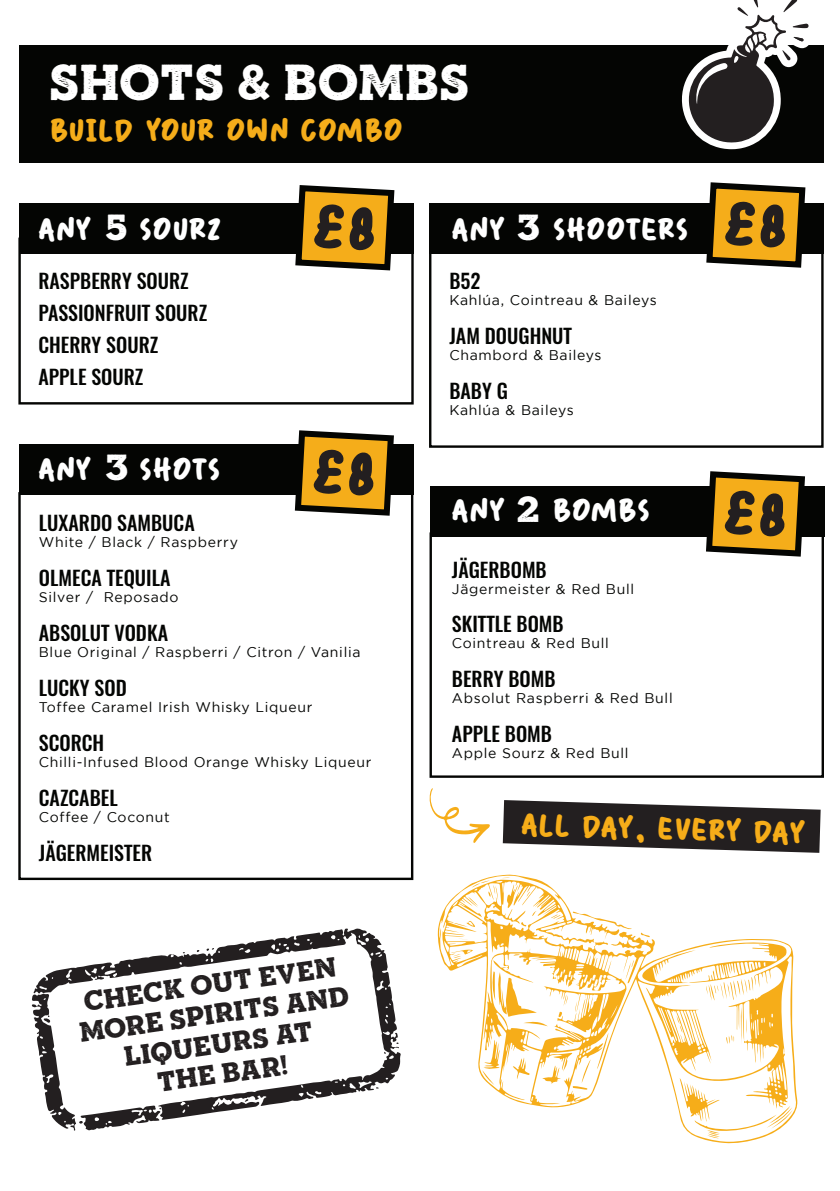
<style>
.page{position:relative;width:840px;height:1191px;background:#fff}
.page>*{position:absolute;margin:0;border:0;box-sizing:border-box;transform-origin:0 0}
.t1{font:48px "Sonder Slab Black Rough";color:#fff}
.t2{font:37.8px "Roots N Branches";color:#fff}
.t3{font:37.8px "Roots N Branches";color:#f5ad1a}
.t4{font:37.8px "Roots N Branches";color:#f6ad19}
.t5{font:26.2px/30px "Sonder Slab Black Rough";color:#231f20;text-align:center}
.t6{font:500 20px/32px "Oswald";color:#040503}
.t7{font:14px "Gotham";letter-spacing:.05em;color:#040503}
</style>
<div class="page">
<div style="left:19px;top:45px;width:804px;height:117px;background:#040503"></div>
<div style="left:18px;top:237px;width:395px;height:167px;border:2px solid #040503"></div>
<div style="left:429px;top:246px;width:394px;height:202px;border:2px solid #040503"></div>
<svg style="left:681px;top:0;width:128px;height:149px"></svg>
<div style="left:18px;top:492px;width:395px;height:388px;border:2px solid #040503"></div>
<div style="left:429px;top:532px;width:394px;height:246px;border:2px solid #040503"></div>
<svg style="left:502px;top:800px;width:318px;height:53px"></svg>
<svg style="left:429px;top:788px;width:61px;height:55px"></svg>
<div style="left:19px;top:203px;width:394px;height:50px;background:#040503"></div>
<div style="left:19px;top:444px;width:394px;height:50px;background:#040503"></div>
<div style="left:429px;top:486px;width:395px;height:50px;background:#040503"></div>
<div style="left:429px;top:203px;width:394px;height:50px;background:#040503"></div>
<svg style="left:437px;top:874px;width:360px;height:269px"></svg>
<svg style="left:572px;top:911px;width:59px;height:18px"></svg>
<svg style="left:594px;top:941px;width:13px;height:5px"></svg>
<svg style="left:640px;top:932px;width:146px;height:68px"></svg>
<svg style="left:725px;top:1034px;width:9px;height:10px"></svg>
<svg style="left:679px;top:1078px;width:113px;height:60px"></svg>
<svg style="left:492px;top:953px;width:55px;height:73px"></svg>
<svg style="left:574px;top:1001px;width:2px;height:11px"></svg>
<svg style="left:558px;top:994px;width:9px;height:23px"></svg>
<svg style="left:596px;top:1032px;width:12px;height:37px"></svg>
<svg style="left:572px;top:1059px;width:18px;height:30px"></svg>
<svg style="left:625px;top:960px;width:8px;height:20px"></svg>
<svg style="left:542px;top:1065px;width:18px;height:19px"></svg>
<svg style="left:512px;top:1057px;width:17px;height:22px"></svg>
<svg style="left:520px;top:922px;width:6px;height:4px"></svg>
<svg style="left:531px;top:910px;width:6px;height:6px"></svg>
<svg style="left:526px;top:891px;width:3px;height:5px"></svg>
<svg style="left:482px;top:1039px;width:17px;height:46px"></svg>
<svg style="left:453px;top:920px;width:22px;height:7px"></svg>
<svg style="left:551px;top:914px;width:9px;height:4px"></svg>
<svg style="left:451px;top:948px;width:22px;height:10px"></svg>
<svg style="left:740px;top:1006px;width:6px;height:38px"></svg>
<svg style="left:468px;top:877px;width:49px;height:31px"></svg>
<svg style="left:676px;top:1015px;width:6px;height:17px"></svg>
<svg style="left:33px;top:928px;width:367px;height:192px"></svg>
<svg style="left:206px;top:948px;width:8px;height:3px"></svg>
<svg style="left:32px;top:993px;width:129px;height:137px"></svg>
<svg style="left:702px;top:471px;width:105px;height:86px"></svg>
<svg style="left:291px;top:430px;width:106px;height:86px"></svg>
<svg style="left:292px;top:185px;width:105px;height:86px"></svg>
<svg style="left:702px;top:182px;width:106px;height:86px"></svg>
<h1 class="t1" style="left:49px;top:61px;width:421px">SHOTS &amp; BOMBS</h1>
<h2 class="t3" style="left:51px;top:103px;width:355px">BUILD YOUR OWN COMBO</h2>
<h2 class="t2" style="left:39px;top:201px;width:185px">ANY <sub>5</sub> SOURZ</h2>
<h2 class="t2" style="left:452px;top:202px;width:239px">ANY <sub>3</sub> SHOOTERS</h2>
<h3 class="t6" style="left:38px;top:265px;width:170px">RASPBERRY SOURZ<br>PASSIONFRUIT SOURZ<br>CHERRY SOURZ<br>APPLE SOURZ</h3>
<h3 class="t6" style="left:449px;top:266px;width:33px">B52</h3>
<p class="t7" style="left:449px;top:293px;width:209px">Kahlúa, Cointreau &amp; Baileys</p>
<h3 class="t6" style="left:449px;top:320px;width:124px">JAM DOUGHNUT</h3>
<p class="t7" style="left:449px;top:347px;width:153px">Chambord &amp; Baileys</p>
<h3 class="t6" style="left:449px;top:375px;width:60px">BABY G</h3>
<p class="t7" style="left:449px;top:402px;width:126px">Kahlúa &amp; Baileys</p>
<h2 class="t2" style="left:39px;top:441px;width:184px">ANY <sub>3</sub> SHOTS</h2>
<h3 class="t6" style="left:39px;top:507px;width:157px">LUXARDO SAMBUCA</h3>
<p class="t7" style="left:39px;top:535px;width:200px">White / Black / Raspberry</p>
<h3 class="t6" style="left:39px;top:562px;width:133px">OLMECA TEQUILA</h3>
<p class="t7" style="left:39px;top:589px;width:141px">Silver / Reposado</p>
<h3 class="t6" style="left:39px;top:617px;width:131px">ABSOLUT VODKA</h3>
<p class="t7" style="left:39px;top:644px;width:323px">Blue Original / Raspberri / Citron / Vanilia</p>
<h3 class="t6" style="left:39px;top:672px;width:89px">LUCKY SOD</h3>
<p class="t7" style="left:39px;top:699px;width:275px">Toffee Caramel Irish Whisky Liqueur</p>
<h3 class="t6" style="left:39px;top:727px;width:67px">SCORCH</h3>
<p class="t7" style="left:39px;top:754px;width:334px">Chilli-Infused Blood Orange Whisky Liqueur</p>
<h3 class="t6" style="left:39px;top:782px;width:80px">CAZCABEL</h3>
<p class="t7" style="left:39px;top:809px;width:132px">Coffee / Coconut</p>
<h3 class="t6" style="left:39px;top:837px;width:115px">JÄGERMEISTER</h3>
<h3 class="t5" style="left:73px;top:989px;width:274px;rotate:-8deg">CHECK OUT EVEN<br>MORE SPIRITS AND<br>LIQUEURS AT<br>THE BAR!</h3>
<h2 class="t2" style="left:452px;top:483px;width:201px">ANY <sub>2</sub> BOMBS</h2>
<h3 class="t6" style="left:451px;top:554px;width:96px">JÄGERBOMB</h3>
<p class="t7" style="left:451px;top:581px;width:184px">Jägermeister &amp; Red Bull</p>
<h3 class="t6" style="left:451px;top:608px;width:113px">SKITTLE BOMB</h3>
<p class="t7" style="left:451px;top:635px;width:158px">Cointreau &amp; Red Bull</p>
<h3 class="t6" style="left:451px;top:663px;width:105px">BERRY BOMB</h3>
<p class="t7" style="left:451px;top:690px;width:222px">Absolut Raspberri &amp; Red Bull</p>
<h3 class="t6" style="left:451px;top:718px;width:102px">APPLE BOMB</h3>
<p class="t7" style="left:451px;top:745px;width:178px">Apple Sourz &amp; Red Bull</p>
<h2 class="t4" style="left:522px;top:796px;width:287px;rotate:2deg">ALL DAY, EVERY DAY</h2>
</div>
